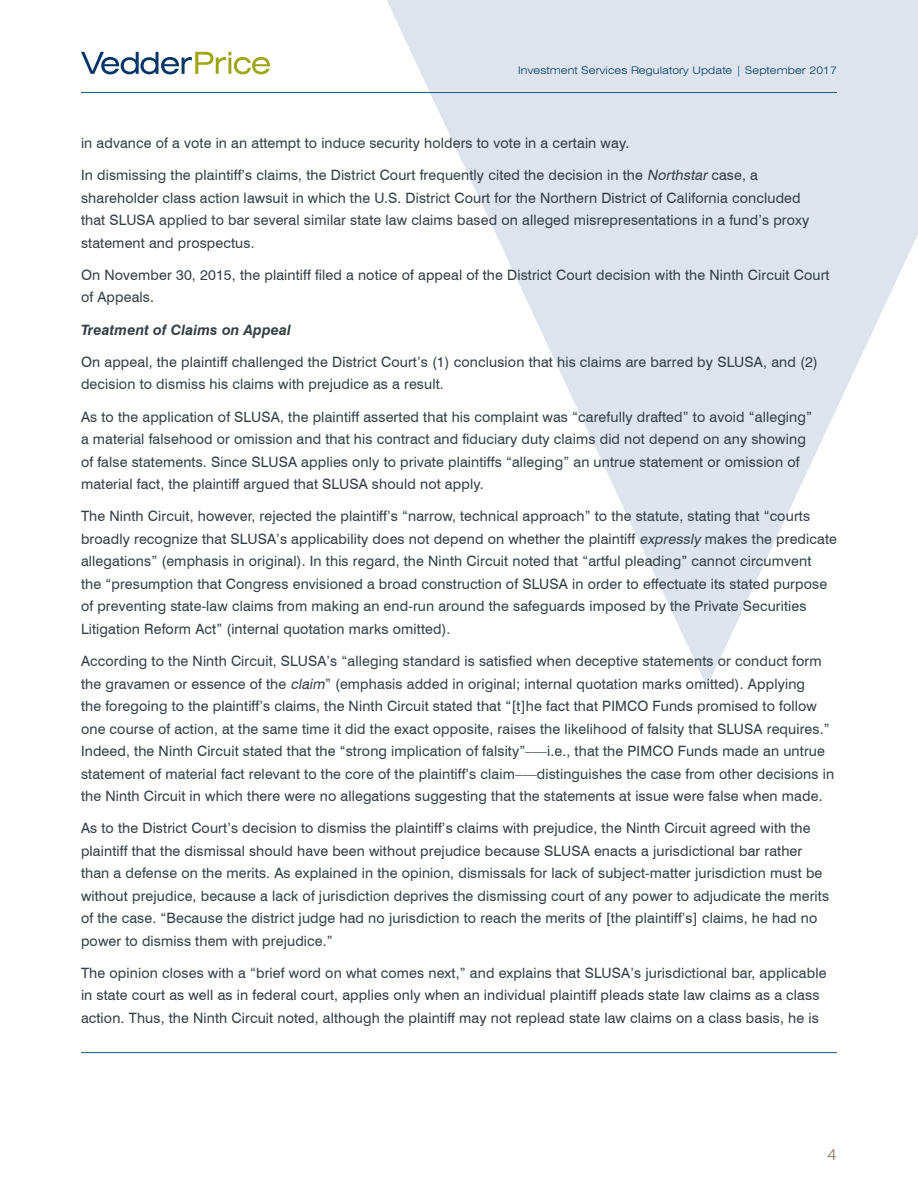
<style>
.page{position:relative;width:918px;height:1188px;background:#fff}
.page>*{position:absolute;margin:0;border:0;box-sizing:border-box;transform-origin:0 0}
.t1{font:300 expanded 15px "Swiss 721 BT";color:#877269}
.Body_Copy{font:14.25px/22.5px "Swiss 721 BT";letter-spacing:.01em;color:#343e44}
.Body_Copy-2{font:italic 700 14.25px "Swiss 721 BT";letter-spacing:.01em;color:#343e44}
.t2{font:300 expanded 10.5px "Swiss 721 BT";letter-spacing:.01em;color:#003667}
.s1{font-style:italic}
</style>
<div class="page">
<svg style="left:351px;top:0;width:567px;height:686px;fill:#dde4ed"></svg>
<svg style="left:81px;top:52px;width:189px;height:22px"></svg>
<hr style="left:81px;top:1052px;width:756px;height:1px;background:#1a5c7d">
<hr style="left:81px;top:92px;width:756px;height:1px;background:#1a5c7d">
<p class="t2" style="left:518px;top:64px;width:320px">Investment Services Regulatory Update | September 2017</p>
<p class="Body_Copy" style="left:81px;top:132px;width:550px">in advance of a vote in an attempt to induce security holders to vote in a certain way.</p>
<p class="Body_Copy" style="left:81px;top:164px;width:730px">In dismissing the plaintiff’s claims, the District Court frequently cited the decision in the <span class="s1">Northstar</span> case, a shareholder class action lawsuit in which the U.S. District Court for the Northern District of California concluded that SLUSA applied to bar several similar state law claims based on alleged misrepresentations in a fund’s proxy statement and prospectus.</p>
<p class="Body_Copy" style="left:81px;top:263px;width:750px">On November 30, 2015, the plaintiff filed a notice of appeal of the District Court decision with the Ninth Circuit Court of Appeals.</p>
<p class="Body_Copy-2" style="left:81px;top:321px;width:212px">Treatment of Claims on Appeal</p>
<p class="Body_Copy" style="left:81px;top:350px;width:738px">On appeal, the plaintiff challenged the District Court’s (1) conclusion that his claims are barred by SLUSA, and (2) decision to dismiss his claims with prejudice as a result.</p>
<p class="Body_Copy" style="left:81px;top:405px;width:733px">As to the application of SLUSA, the plaintiff asserted that his complaint was “carefully drafted” to avoid “alleging” a material falsehood or omission and that his contract and fiduciary duty claims did not depend on any showing of false statements. Since SLUSA applies only to private plaintiffs “alleging” an untrue statement or omission of material fact, the plaintiff argued that SLUSA should not apply.</p>
<p class="Body_Copy" style="left:81px;top:505px;width:758px">The Ninth Circuit, however, rejected the plaintiff’s “narrow, technical approach” to the statute, stating that “courts broadly recognize that SLUSA’s applicability does not depend on whether the plaintiff <span class="s1">expressly</span> makes the predicate allegations” (emphasis in original). In this regard, the Ninth Circuit noted that “artful pleading” cannot circumvent<br>the “presumption that Congress envisioned a broad construction of SLUSA in order to effectuate its stated purpose of preventing state-law claims from making an end-run around the safeguards imposed by the Private Securities Litigation Reform Act” (internal quotation marks omitted).</p>
<p class="Body_Copy" style="left:81px;top:650px;width:755px">According to the Ninth Circuit, SLUSA’s “alleging standard is satisfied when deceptive statements or conduct form the gravamen or essence of the <span class="s1">claim</span>” (emphasis added in original; internal quotation marks omitted). Applying<br>the foregoing to the plaintiff’s claims, the Ninth Circuit stated that “[t]he fact that PIMCO Funds promised to follow one course of action, at the same time it did the exact opposite, raises the likelihood of falsity that SLUSA requires.” Indeed, the Ninth Circuit stated that the “strong implication of falsity”–—i.e., that the PIMCO Funds made an untrue statement of material fact relevant to the core of the plaintiff’s claim–—distinguishes the case from other decisions in the Ninth Circuit in which there were no allegations suggesting that the statements at issue were false when made.</p>
<p class="Body_Copy" style="left:81px;top:817px;width:750px">As to the District Court’s decision to dismiss the plaintiff’s claims with prejudice, the Ninth Circuit agreed with the plaintiff that the dismissal should have been without prejudice because SLUSA enacts a jurisdictional bar rather than a defense on the merits. As explained in the opinion, dismissals for lack of subject-matter jurisdiction must be without prejudice, because a lack of jurisdiction deprives the dismissing court of any power to adjudicate the merits of the case. “Because the district judge had no jurisdiction to reach the merits of [the plaintiff’s] claims, he had no power to dismiss them with prejudice.”</p>
<p class="Body_Copy" style="left:81px;top:962px;width:747px">The opinion closes with a “brief word on what comes next,” and explains that SLUSA’s jurisdictional bar, applicable in state court as well as in federal court, applies only when an individual plaintiff pleads state law claims as a class action. Thus, the Ninth Circuit noted, although the plaintiff may not replead state law claims on a class basis, he is</p>
<p class="t1" style="left:827px;top:1146px;width:11px">4</p>
</div>
